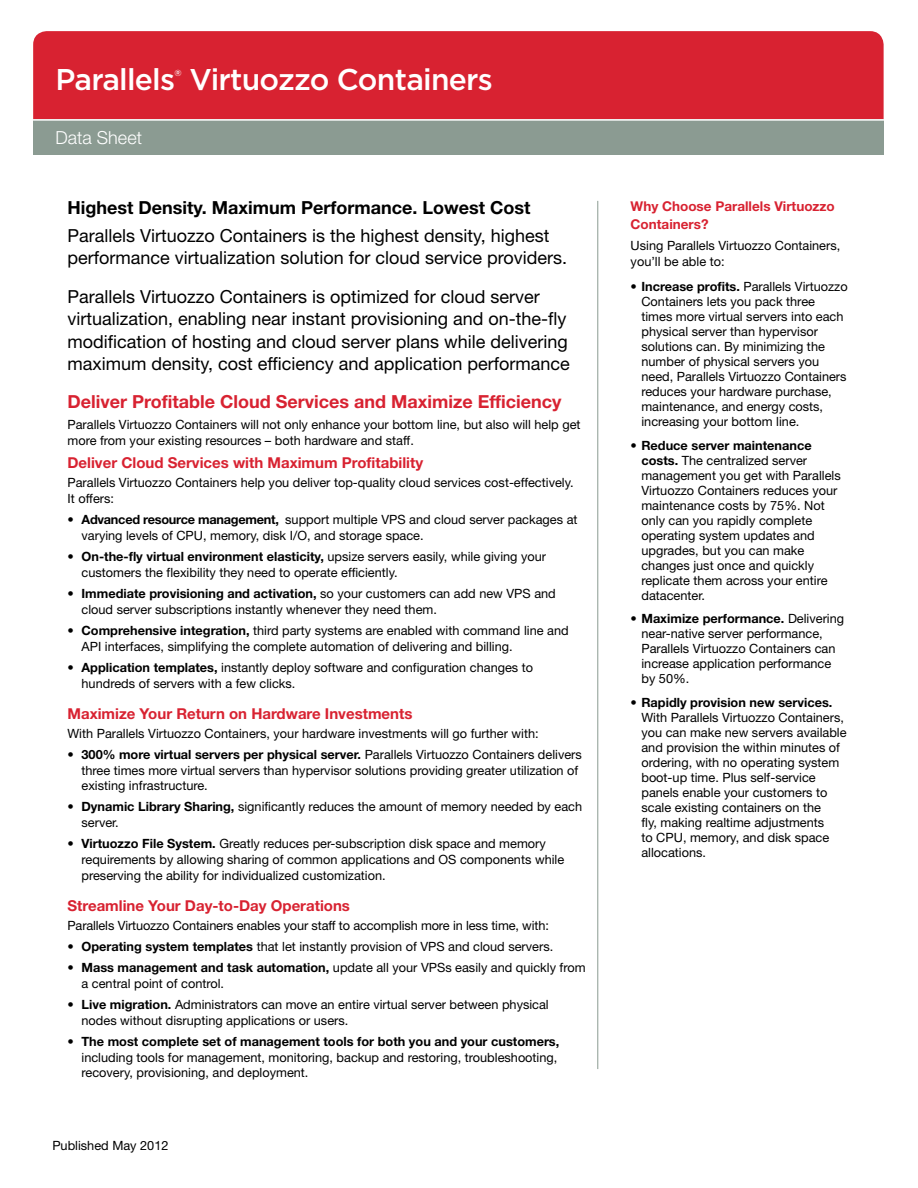
<style>
.page{position:relative;width:918px;height:1188px;background:#fff}
.page>*{position:absolute;margin:0;border:0;box-sizing:border-box;transform-origin:0 0}
.t1{font:500 30px "Gotham";letter-spacing:-.025em;color:#fff}
.t2{font:18px/22.5px "Helvetica Neue LT Std";color:#000}
.t3{font:700 18px "Helvetica Neue LT Std";color:#d82231}
.t4{font:700 18px "Helvetica Neue LT Std";color:#000}
.t5{font:300 18px "Helvetica Neue LT Std";color:#fff}
.t6{font:700 15px "Helvetica Neue LT Std";color:#d82231}
.t7{font:700 13.5px/18px "Helvetica Neue LT Std";color:#d82231}
.t8{font:12.75px/15px "Helvetica Neue LT Std";color:#000}
.t9{font:700 12.75px "Helvetica Neue LT Std";color:#000}
.t10{font:500 8.7px "Gotham";color:#fff}
.s1{font-weight:700}
</style>
<div class="page">
<div style="left:33px;top:31px;width:851px;height:113px;background:#d82231;border-radius:14px"></div>
<div style="left:33px;top:120px;width:851px;height:35px;background:#8b9b92"></div>
<hr style="left:33px;top:119px;width:851px;height:2px;background:#fff">
<hr style="left:597px;top:201px;width:1px;height:868px;background:#8b9b92">
<h1 class="t1" style="left:56px;top:62px;width:121px">Parallels</h1>
<p class="t10" style="left:174px;top:68px;width:9px">®</p>
<h1 class="t1" style="left:190px;top:62px;width:305px">Virtuozzo Containers</h1>
<h2 class="t5" style="left:56px;top:127px;width:88px">Data Sheet</h2>
<h2 class="t4" style="left:68px;top:196px;width:464px">Highest Density. Maximum Performance. Lowest Cost</h2>
<h2 class="t2" style="left:68px;top:224px;width:501px">Parallels Virtuozzo Containers is the highest density, highest performance virtualization solution for cloud service providers.</h2>
<p class="t2" style="left:68px;top:285px;width:504px">Parallels Virtuozzo Containers is optimized for cloud server virtualization, enabling near instant provisioning and on-the-fly modification of hosting and cloud server plans while delivering maximum density, cost efficiency and application performance</p>
<h2 class="t3" style="left:68px;top:391px;width:495px">Deliver Profitable Cloud Services and Maximize Efficiency</h2>
<p class="t8" style="left:68px;top:417px;width:515px;line-height:15.8px">Parallels Virtuozzo Containers will not only enhance your bottom line, but also will help get more from your existing resources – both hardware and staff.</p>
<p class="t6" style="left:68px;top:454px;width:357px">Deliver Cloud Services with Maximum Profitability</p>
<p class="t8" style="left:68px;top:475px;width:508px;line-height:15.8px">Parallels Virtuozzo Containers help you deliver top-quality cloud services cost-effectively.<br>It offers:</p>
<p class="t8" style="left:82px;top:512px;width:498px;line-height:15.8px;text-indent:-14px"><span class="s1">• Advanced resource management,</span> support multiple VPS and cloud server packages at varying levels of CPU, memory, disk I/O, and storage space.</p>
<p class="t8" style="left:82px;top:549px;width:466px;line-height:15.8px;text-indent:-14px"><span class="s1">• On-the-fly virtual environment elasticity,</span> upsize servers easily, while giving your customers the flexibility they need to operate efficiently.</p>
<p class="t8" style="left:82px;top:586px;width:476px;line-height:15.8px;text-indent:-14px"><span class="s1">• Immediate provisioning and activation,</span> so your customers can add new VPS and cloud server subscriptions instantly whenever they need them.</p>
<p class="t8" style="left:82px;top:622px;width:489px;line-height:15.8px;text-indent:-14px"><span class="s1">• Comprehensive integration,</span> third party systems are enabled with command line and<br>API interfaces, simplifying the complete automation of delivering and billing.</p>
<p class="t8" style="left:82px;top:659px;width:453px;line-height:15.8px;text-indent:-14px"><span class="s1">• Application templates,</span> instantly deploy software and configuration changes to hundreds of servers with a few clicks.</p>
<p class="t6" style="left:68px;top:704px;width:346px">Maximize Your Return on Hardware Investments</p>
<p class="t8" style="left:68px;top:725px;width:473px">With Parallels Virtuozzo Containers, your hardware investments will go further with:</p>
<p class="t8" style="left:82px;top:746px;width:502px;line-height:15.8px;text-indent:-14px"><span class="s1">• 300% more virtual servers per physical server.</span> Parallels Virtuozzo Containers delivers three times more virtual servers than hypervisor solutions providing greater utilization of existing infrastructure.</p>
<p class="t8" style="left:82px;top:799px;width:502px;line-height:15.8px;text-indent:-14px"><span class="s1">• Dynamic Library Sharing,</span> significantly reduces the amount of memory needed by each server.</p>
<p class="t8" style="left:82px;top:836px;width:484px;line-height:15.8px;text-indent:-14px"><span class="s1">• Virtuozzo File System.</span> Greatly reduces per-subscription disk space and memory requirements by allowing sharing of common applications and OS components while preserving the ability for individualized customization.</p>
<p class="t6" style="left:68px;top:896px;width:284px">Streamline Your Day-to-Day Operations</p>
<p class="t8" style="left:68px;top:918px;width:483px">Parallels Virtuozzo Containers enables your staff to accomplish more in less time, with:</p>
<p class="t8" style="left:68px;top:939px;width:487px"><span class="s1">• Operating system templates</span> that let instantly provision of VPS and cloud servers.</p>
<p class="t8" style="left:82px;top:959px;width:506px;line-height:15.8px;text-indent:-14px"><span class="s1">• Mass management and task automation,</span> update all your VPSs easily and quickly from a central point of control.</p>
<p class="t8" style="left:82px;top:996px;width:469px;line-height:15.8px;text-indent:-14px"><span class="s1">• Live migration.</span> Administrators can move an entire virtual server between physical nodes without disrupting applications or users.</p>
<p class="t9" style="left:68px;top:1033px;width:493px">• The most complete set of management tools for both you and your customers,</p>
<p class="t8" style="left:82px;top:1049px;width:477px;line-height:15.8px">including tools for management, monitoring, backup and restoring, troubleshooting, recovery, provisioning, and deployment.</p>
<p class="t8" style="left:52px;top:1138px;width:118px">Published May 2012</p>
<p class="t7" style="left:631px;top:196px;width:206px">Why Choose Parallels Virtuozzo<br>Containers?</p>
<p class="t8" style="left:631px;top:238px;width:211px;line-height:15.8px">Using Parallels Virtuozzo Containers, you’ll be able to:</p>
<p class="t8" style="left:641px;top:279px;width:208px;text-indent:-11px"><span class="s1">• Increase profits.</span> Parallels Virtuozzo Containers lets you pack three times more virtual servers into each physical server than hypervisor solutions can. By minimizing the number of physical servers you need, Parallels Virtuozzo Containers reduces your hardware purchase, maintenance, and energy costs, increasing your bottom line.</p>
<p class="t8" style="left:641px;top:437px;width:201px;text-indent:-11px"><span class="s1">• Reduce server maintenance costs.</span> The centralized server management you get with Parallels<br>Virtuozzo Containers reduces your maintenance costs by 75%. Not only can you rapidly complete operating system updates and upgrades, but you can make changes just once and quickly replicate them across your entire datacenter.</p>
<p class="t8" style="left:641px;top:611px;width:204px;text-indent:-11px"><span class="s1">• Maximize performance.</span> Delivering near-native server performance,<br>Parallels Virtuozzo Containers can increase application performance by 50%.</p>
<p class="t9" style="left:631px;top:694px;width:203px">• Rapidly provision new services.</p>
<p class="t8" style="left:641px;top:710px;width:207px">With Parallels Virtuozzo Containers, you can make new servers available and provision the within minutes of ordering, with no operating system boot-up time. Plus self-service panels enable your customers to scale existing containers on the<br>fly, making realtime adjustments<br>to CPU, memory, and disk space allocations.</p>
</div>
